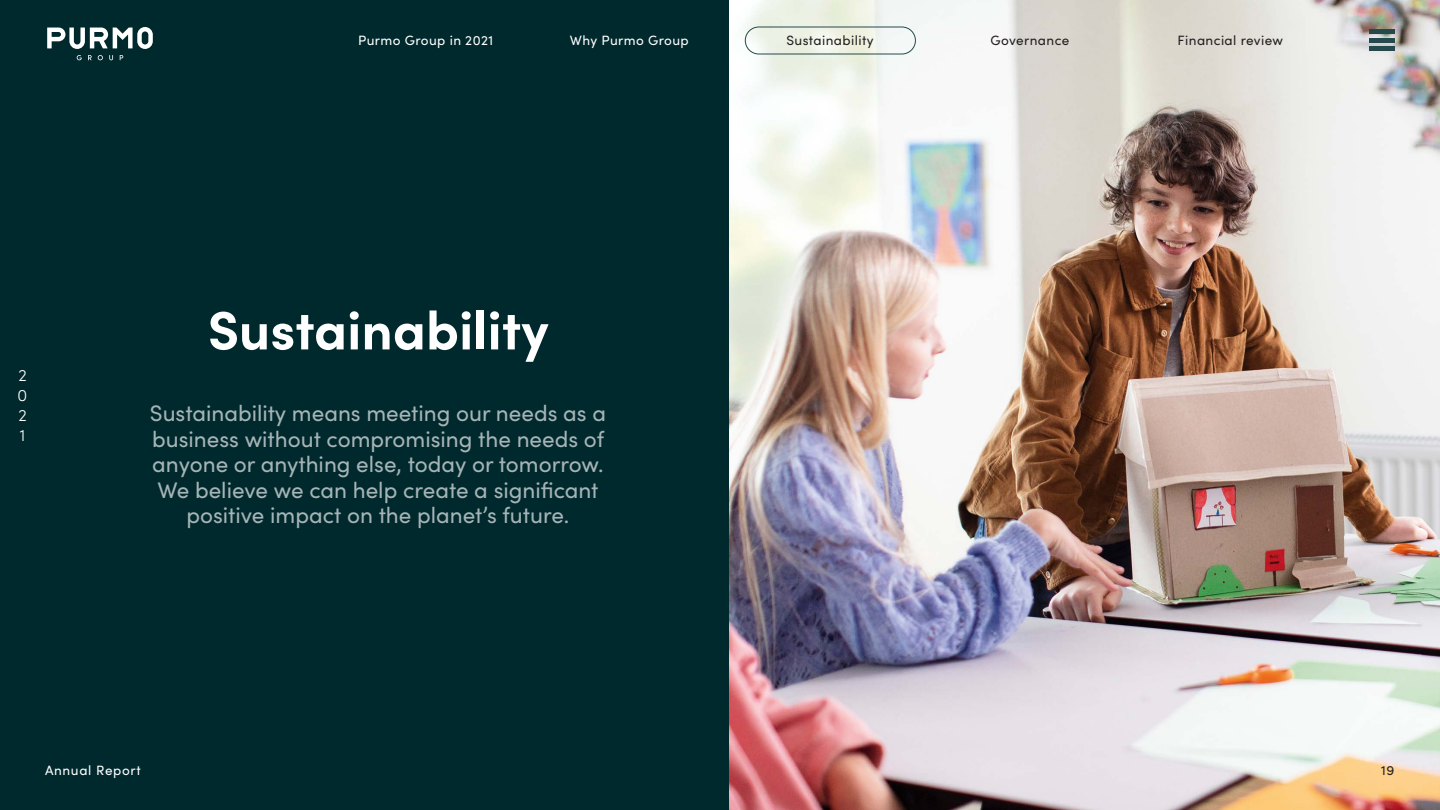
<style>
.page{position:relative;width:1440px;height:810px;background:#fff}
.page>*{position:absolute;margin:0;border:0;box-sizing:border-box;transform-origin:0 0}
.t1{font:700 54px "Sofia Pro";color:#fff}
.t2{font:22.5px/25.5px "Sofia Pro";color:#a6b4b6;text-align:center}
.t3{font:300 16.5px/19.8px "Sofia Pro";color:#fff;text-align:justify}
.t4{font:13.5px "Sofia Pro";letter-spacing:.03em;color:#231f20}
.t5{font:13.5px "Sofia Pro";letter-spacing:.03em;color:#fff}
.t6{font:13.5px "Sofia Pro";letter-spacing:.05em;color:#fff}
</style>
<div class="page">
<div style="left:0;top:0;width:730px;height:810px;background:#00292e"></div>
<img style="left:730px;top:0;width:710px;height:810px">
<svg style="left:47px;top:27px;width:106px;height:22px"></svg>
<svg style="left:88px;top:55px;width:4px;height:5px"></svg>
<svg style="left:98px;top:55px;width:5px;height:5px"></svg>
<svg style="left:120px;top:55px;width:3px;height:5px"></svg>
<svg style="left:77px;top:55px;width:5px;height:5px"></svg>
<svg style="left:109px;top:55px;width:4px;height:5px"></svg>
<hr style="left:1370px;top:30px;width:25px;height:4px;background:#26494d">
<div style="left:1370px;top:46px;width:25px;height:5px;background:#26494d"></div>
<hr style="left:1370px;top:38px;width:25px;height:4px;background:#26494d">
<div style="left:745px;top:27px;width:171px;height:27px;border:1px solid #26494d;border-radius:14px"></div>
<p class="t5" style="left:358px;top:31px;width:136px">Purmo Group in 2021</p>
<p class="t5" style="left:570px;top:31px;width:120px">Why Purmo Group</p>
<p class="t4" style="left:787px;top:31px;width:89px">Sustainability</p>
<p class="t4" style="left:990px;top:31px;width:80px">Governance</p>
<p class="t4" style="left:1178px;top:30px;width:107px">Financial review</p>
<p class="t3" style="left:18px;top:365px;width:11px">2<br>0<br>2<br>1</p>
<h1 class="t1" style="left:208px;top:289px;width:342px">Sustainability</h1>
<p class="t2" style="left:150px;top:399px;width:458px">Sustainability means meeting our needs as a business without compromising the needs of anyone or anything else, today or tomorrow.<br>We believe we can help create a significant positive impact on the planet’s future.</p>
<p class="t6" style="left:45px;top:760px;width:97px">Annual Report</p>
<p class="t4" style="left:1381px;top:760px;width:15px">19</p>
</div>
